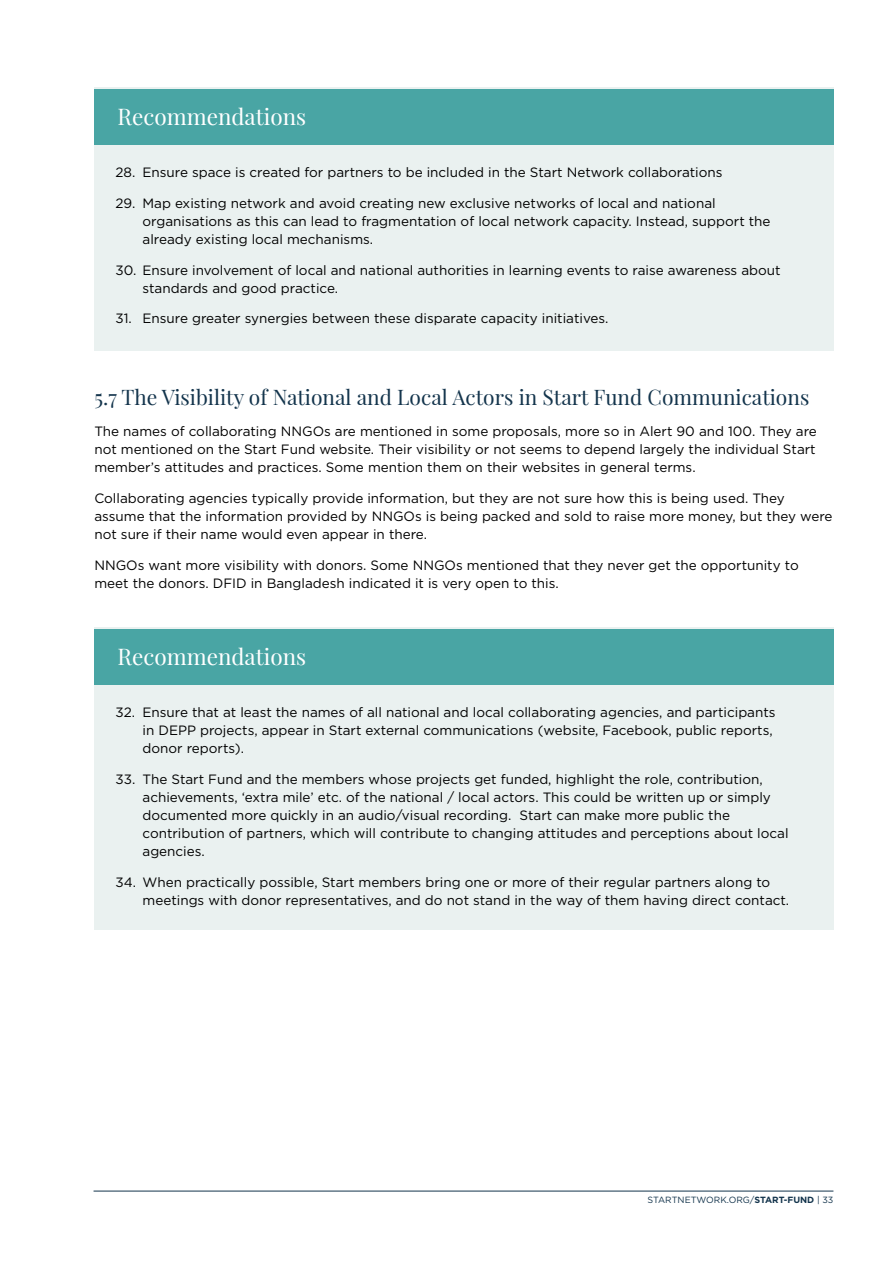
<style>
.page{position:relative;width:893px;height:1263px;background:#fff}
.page>*{position:absolute;margin:0;border:0;box-sizing:border-box;transform-origin:0 0}
.t1{font:22.5px "Playfair Display";color:#fff}
.t2{font:21px "Playfair Display";color:#13344c}
.t3{font:13.5px/18px "Gotham";color:#000}
.t4{font:9px "Gotham";color:#13344c}
.s1{font-weight:700}
</style>
<div class="page">
<hr style="left:94px;top:1191px;width:739px;height:1px;background:#13344c">
<div style="left:94px;top:87px;width:739px;height:264px;background:#eaf1f0"></div>
<div style="left:94px;top:90px;width:739px;height:55px;background:#49a5a4"></div>
<div style="left:94px;top:627px;width:739px;height:303px;background:#eaf1f0"></div>
<div style="left:94px;top:630px;width:739px;height:55px;background:#49a5a4"></div>
<h1 class="t1" style="left:117px;top:102px;width:190px">Recommendations</h1>
<p class="t3" style="left:116px;top:163px;width:608px">28. Ensure space is created for partners to be included in the Start Network collaborations</p>
<p class="t3" style="left:143px;top:194px;width:630px;text-indent:-27px">29. Map existing network and avoid creating new exclusive networks of local and national organisations as this can lead to fragmentation of local network capacity. Instead, support the already existing local mechanisms.</p>
<p class="t3" style="left:143px;top:261px;width:640px;text-indent:-27px">30. Ensure involvement of local and national authorities in learning events to raise awareness about standards and good practice.</p>
<p class="t3" style="left:116px;top:309px;width:495px">31. Ensure greater synergies between these disparate capacity initiatives.</p>
<h2 class="t2" style="left:94px;top:384px;width:716px">5.7 The Visibility of National and Local Actors in Start Fund Communications</h2>
<p class="t3" style="left:94px;top:422px;width:724px;text-align:justify">The names of collaborating NNGOs are mentioned in some proposals, more so in Alert 90 and 100. They are not mentioned on the Start Fund website. Their visibility or not seems to depend largely the individual Start member’s attitudes and practices. Some mention them on their websites in general terms.</p>
<p class="t3" style="left:94px;top:489px;width:740px">Collaborating agencies typically provide information, but they are not sure how this is being used. They assume that the information provided by NNGOs is being packed and sold to raise more money, but they were not sure if their name would even appear in there.</p>
<p class="t3" style="left:94px;top:556px;width:706px">NNGOs want more visibility with donors. Some NNGOs mentioned that they never get the opportunity to meet the donors. DFID in Bangladesh indicated it is very open to this.</p>
<h1 class="t1" style="left:117px;top:642px;width:190px">Recommendations</h1>
<p class="t3" style="left:143px;top:703px;width:635px;text-indent:-27px">32. Ensure that at least the names of all national and local collaborating agencies, and participants in DEPP projects, appear in Start external communications (website, Facebook, public reports, donor reports).</p>
<p class="t3" style="left:143px;top:770px;width:648px;text-indent:-27px">33. The Start Fund and the members whose projects get funded, highlight the role, contribution, achievements, ‘extra mile’ etc. of the national / local actors. This could be written up or simply documented more quickly in an audio/visual recording. Start can make more public the contribution of partners, which will contribute to changing attitudes and perceptions about local agencies.</p>
<p class="t3" style="left:143px;top:873px;width:648px;text-indent:-27px">34. When practically possible, Start members bring one or more of their regular partners along to meetings with donor representatives, and do not stand in the way of them having direct contact.</p>
<p class="t4" style="left:648px;top:1194px;width:187px">STARTNETWORK.ORG/<span class="s1">START-FUND</span> | 33</p>
</div>
